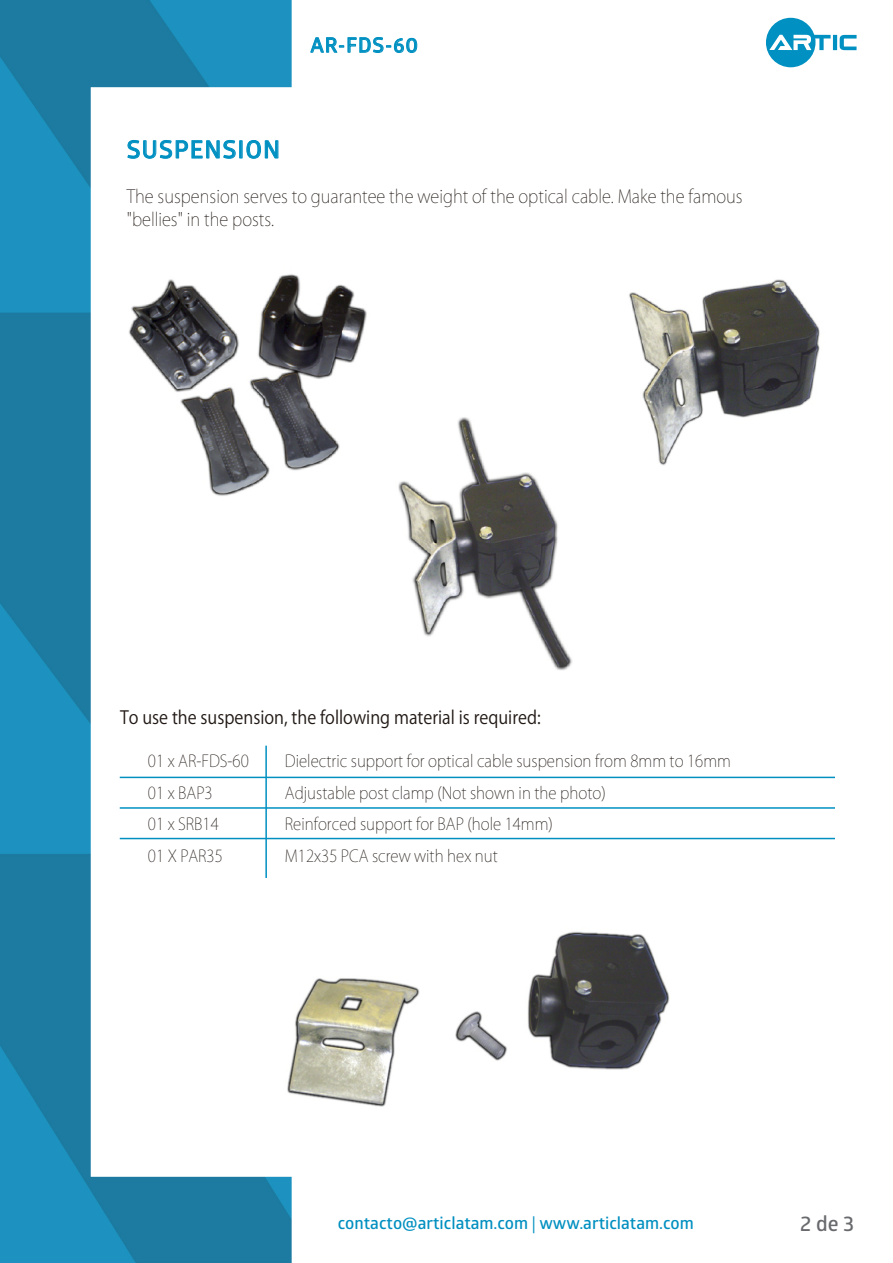
<style>
.page{position:relative;width:893px;height:1263px;background:#fff}
.page>*{position:absolute;margin:0;border:0;box-sizing:border-box;transform-origin:0 0}
.t1{font:24.15px "Glober Bold Free";letter-spacing:.05em;color:#0090c1}
.t2{font:21px "Glober Bold Free";color:#696a6d}
.t3{font:20.25px "Glober Bold Free";letter-spacing:.05em;color:#0090c1}
.t4{font:200 18px/22.5px "Koz Go Pr 6 N";color:#211915;scale:.92 1}
.t5{font:18px "Koz Go Pr 6 N";color:#211915;scale:.92 1}
.t6{font:16.95px "Glober Bold Free";color:#008fc0}
.t7{font:200 16.5px/31.5px "Koz Go Pr 6 N";color:#211915;scale:.92 1}
.s1{font-family:"Myriad Pro"}
</style>
<div class="page">
<img style="left:0;top:0;width:857px;height:1263px">
<svg style="left:128px;top:140px;width:150px;height:19px"></svg>
<hr style="left:833px;top:35px;width:4px;height:15px;background:#0090c1">
<svg style="left:839px;top:35px;width:17px;height:15px"></svg>
<svg style="left:766px;top:18px;width:64px;height:49px"></svg>
<hr style="left:120px;top:777px;width:715px;height:1px;background:#0090c1">
<hr style="left:120px;top:807px;width:715px;height:2px;background:#0090c1">
<hr style="left:120px;top:838px;width:715px;height:1px;background:#0090c1">
<hr style="left:265px;top:746px;width:2px;height:133px;background:#0090c1">
<svg style="left:310px;top:37px;width:107px;height:17px"></svg>
<img style="left:110px;top:233px;width:746px;height:459px">
<img style="left:216px;top:879px;width:499px;height:276px">
<p class="t3" style="left:310px;top:31px;width:109px">AR-FDS-60</p>
<h1 class="t1" style="left:127px;top:133px;width:155px">SUSPENSION</h1>
<p class="t4" style="left:127px;top:186px;width:671px">The suspension serves to guarantee the weight of the optical cable. Make the famous "bellies" in the posts.</p>
<p class="t5" style="left:120px;top:708px;width:458px">To use the suspension, the following material is required:</p>
<p class="t7" style="left:285px;top:746px;width:486px">Dielectric support for optical cable suspension from 8mm to 16mm Adjustable post clamp (Not shown in the photo)<br>Reinforced support for BAP (hole 14mm)<br>M12x35 PCA screw with hex nut</p>
<p class="t7" style="left:148px;top:746px;width:111px">01 x AR-FDS-60<br>01 x BAP3<br>01 x SRB14<br>01 X PAR35</p>
<p class="t6" style="left:338px;top:1211px;width:357px">contacto@articlatam.com <span class="s1">|</span> www.articlatam.com</p>
<p class="t2" style="left:800px;top:1208px;width:56px">2 de 3</p>
</div>
